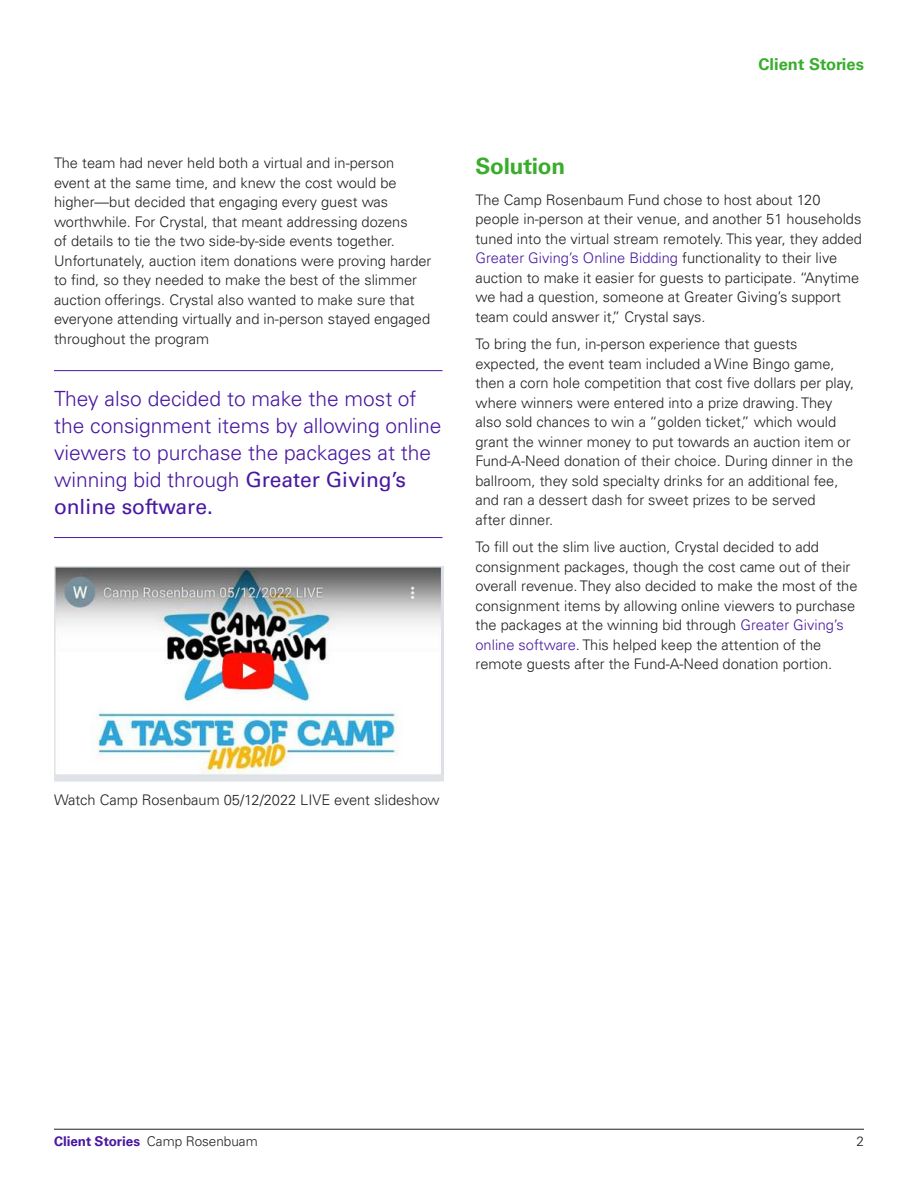
<style>
.page{position:relative;width:918px;height:1188px;background:#fff}
.page>*{position:absolute;margin:0;border:0;box-sizing:border-box;transform-origin:0 0}
.t1{font:700 22.5px "Univers LT Pro 65";letter-spacing:-.01em;color:#3aad2d}
.t2{font:300 21px/27px "Univers LT Pro 45";color:#4918a1}
.t3{font:21px "Univers LT Pro 55 Roman";color:#4918a1}
.t4{font:700 16.5px "Univers LT Pro 65";color:#3aad2d}
.t5{font:300 14.7px/19.5px "Univers LT Pro 45";color:#221f1f}
.t6{font:700 13.5px "Univers LT Pro 65";color:#4918a1}
.t7{font:300 13.5px "Univers LT Pro 45";color:#221f1f}
.s1{color:#4918a1}
.s2{font-family:"Univers LT Pro 55 Roman";font-weight:400}
.s3{font-family:"Univers LT Pro 45";font-weight:300;color:#221f1f}
</style>
<div class="page">
<hr style="left:54px;top:1129px;width:810px;height:1px;background:#221f1f">
<hr style="left:54px;top:537px;width:389px;height:1px;background:#4918a1">
<hr style="left:54px;top:370px;width:389px;height:1px;background:#4918a1">
<img style="left:54px;top:566px;width:389px;height:215px">
<p class="t4" style="left:759px;top:55px;width:107px">Client Stories</p>
<p class="t5" style="left:54px;top:154px;width:379px">The team had never held both a virtual and in-person event at the same time, and knew the cost would be higher—but decided that engaging every guest was worthwhile. For Crystal, that meant addressing dozens<br>of details to tie the two side-by-side events together.<br>Unfortunately, auction item donations were proving harder to find, so they needed to make the best of the slimmer auction offerings. Crystal also wanted to make sure that everyone attending virtually and in-person stayed engaged throughout the program</p>
<h1 class="t1" style="left:476px;top:157px;width:91px">Solution</h1>
<p class="t5" style="left:476px;top:191px;width:388px">The Camp Rosenbaum Fund chose to host about 120 people in-person at their venue, and another 51 households tuned into the virtual stream remotely. This year, they added <span class="s1">Greater Giving’s Online Bidding</span> functionality to their live auction to make it easier for guests to participate. “Anytime we had a question, someone at Greater Giving’s support team could answer it,” Crystal says.</p>
<p class="t5" style="left:476px;top:335px;width:380px">To bring the fun, in-person experience that guests expected, the event team included a Wine Bingo game, then a corn hole competition that cost five dollars per play, where winners were entered into a prize drawing. They also sold chances to win a “golden ticket,” which would grant the winner money to put towards an auction item or Fund-A-Need donation of their choice. During dinner in the ballroom, they sold specialty drinks for an additional fee, and ran a dessert dash for sweet prizes to be served<br>after dinner.</p>
<p class="t5" style="left:476px;top:537px;width:384px">To fill out the slim live auction, Crystal decided to add consignment packages, though the cost came out of their overall revenue. They also decided to make the most of the consignment items by allowing online viewers to purchase the packages at the winning bid through <span class="s1">Greater Giving’s online software</span>. This helped keep the attention of the remote guests after the Fund-A-Need donation portion.</p>
<h2 class="t2" style="left:54px;top:387px;width:389px">They also decided to make the most of the consignment items by allowing online viewers to purchase the packages at the winning bid through <span class="s2">Greater Giving’s</span></h2>
<h2 class="t3" style="left:54px;top:498px;width:160px">online software.</h2>
<p class="t5" style="left:54px;top:792px;width:387px">Watch Camp Rosenbaum 05/12/2022 LIVE event slideshow</p>
<p class="t6" style="left:54px;top:1133px;width:205px">Client Stories <span class="s3">Camp Rosenbuam</span></p>
<p class="t7" style="left:856px;top:1136px;width:9px">2</p>
</div>
